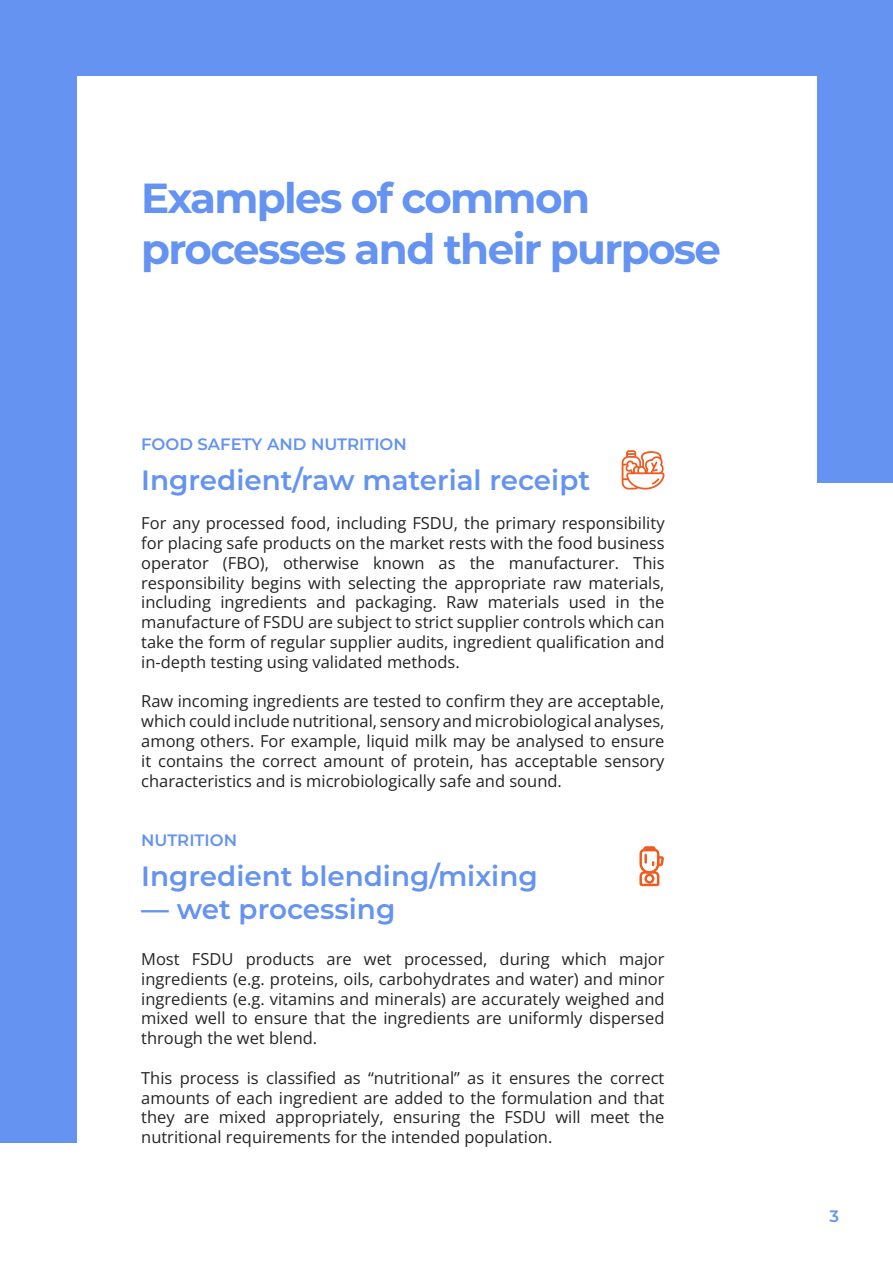
<style>
.page{position:relative;width:893px;height:1263px;background:#fff}
.page>*{position:absolute;margin:0;border:0;box-sizing:border-box;transform-origin:0 0}
.t1{font:700 42px/50.4px "Montserrat";letter-spacing:-.04em;color:#6493f2}
.t2{font:600 27.75px "Montserrat";color:#6493f2}
.t3{font:16.5px/19.8px "Open Sans";color:#262324;text-align:justify}
.t4{font:600 16.5px "Montserrat";color:#6493f2}
</style>
<div class="page">
<div style="left:0;top:133px;width:141px;height:1010px;background:#6493f2"></div>
<div style="left:0;top:0;width:893px;height:482px;background:#6493f2"></div>
<div style="left:77px;top:77px;width:739px;height:1132px;background:#fff"></div>
<svg style="left:639px;top:846px;width:25px;height:40px"></svg>
<svg style="left:622px;top:450px;width:42px;height:40px"></svg>
<h1 class="t1" style="left:141px;top:171px;width:581px">Examples of common processes and their purpose</h1>
<p class="t4" style="left:141px;top:432px;width:267px">FOOD SAFETY AND NUTRITION</p>
<h2 class="t2" style="left:141px;top:460px;width:450px">Ingredient/raw material receipt</h2>
<p class="t3" style="left:141px;top:513px;width:525px">For any processed food, including FSDU, the primary responsibility for placing safe products on the market rests with the food business operator (FBO), otherwise known as the manufacturer. This responsibility begins with selecting the appropriate raw materials, including ingredients and packaging. Raw materials used in the manufacture of FSDU are subject to strict supplier controls which can take the form of regular supplier audits, ingredient qualification and in-depth testing using validated methods.</p>
<p class="t3" style="left:141px;top:691px;width:525px">Raw incoming ingredients are tested to confirm they are acceptable, which could include nutritional, sensory and microbiological analyses, among others. For example, liquid milk may be analysed to ensure it contains the correct amount of protein, has acceptable sensory characteristics and is microbiologically safe and sound.</p>
<p class="t4" style="left:141px;top:828px;width:97px">NUTRITION</p>
<h2 class="t2" style="left:141px;top:856px;width:398px">Ingredient blending/mixing</h2>
<h2 class="t2" style="left:141px;top:889px;width:256px">— wet processing</h2>
<p class="t3" style="left:141px;top:948px;width:525px">Most FSDU products are wet processed, during which major ingredients (e.g. proteins, oils, carbohydrates and water) and minor ingredients (e.g. vitamins and minerals) are accurately weighed and mixed well to ensure that the ingredients are uniformly dispersed through the wet blend.</p>
<p class="t3" style="left:141px;top:1067px;width:525px">This process is classified as “nutritional” as it ensures the correct amounts of each ingredient are added to the formulation and that they are mixed appropriately, ensuring the FSDU will meet the nutritional requirements for the intended population.</p>
<p class="t4" style="left:829px;top:1205px;width:11px">3</p>
</div>
